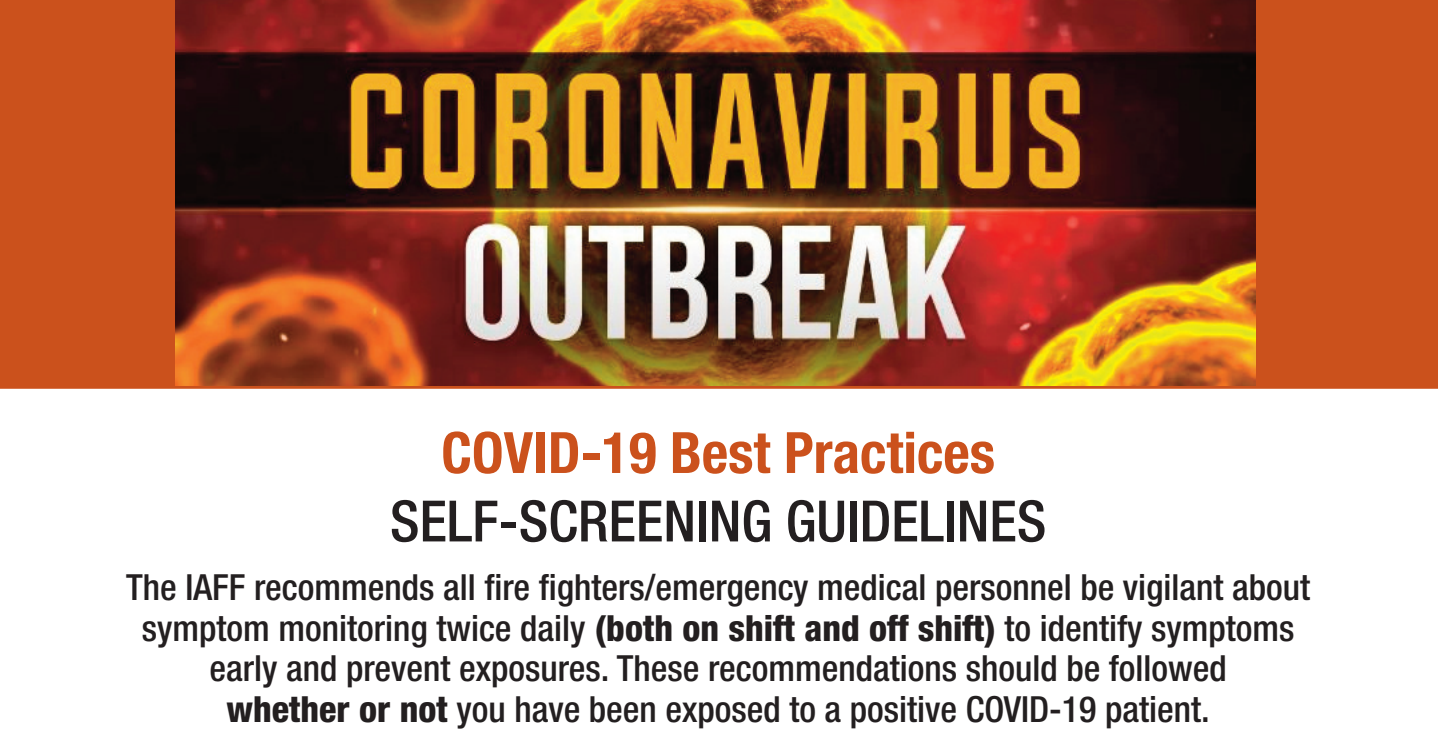
<style>
.page{position:relative;width:1438px;height:756px;background:#fff}
.page>*{position:absolute;margin:0;border:0;box-sizing:border-box;transform-origin:0 0}
.t1{font:500 condensed 57px "Helvetica Neue LT Std";color:#231f20}
.t2{font:700 condensed 57px "Helvetica Neue LT Std";color:#cb511c}
.t3{font:500 condensed 36px/40.5px "Helvetica Neue LT Std";color:#231f20;text-align:center}
.s1{font-weight:800}
</style>
<div class="page">
<svg style="left:0;top:385px;width:1438px;height:4px;background:#c75b29"></svg>
<div style="left:0;top:0;width:1438px;height:385px;background:#cb511c"></div>
<img style="left:176px;top:0;width:1080px;height:385px">
<p class="t2" style="left:441px;top:420px;width:555px">COVID-19 Best Practices</p>
<p class="t1" style="left:390px;top:500px;width:658px">SELF-SCREENING GUIDELINES</p>
<p class="t3" style="left:126px;top:570px;width:1186px">The IAFF recommends all fire fighters/emergency medical personnel be vigilant about symptom monitoring twice daily <span class="s1">(both on shift and off shift)</span> to identify symptoms early and prevent exposures. These recommendations should be followed<br><span class="s1">whether or not</span> you have been exposed to a positive COVID-19 patient.</p>
</div>
